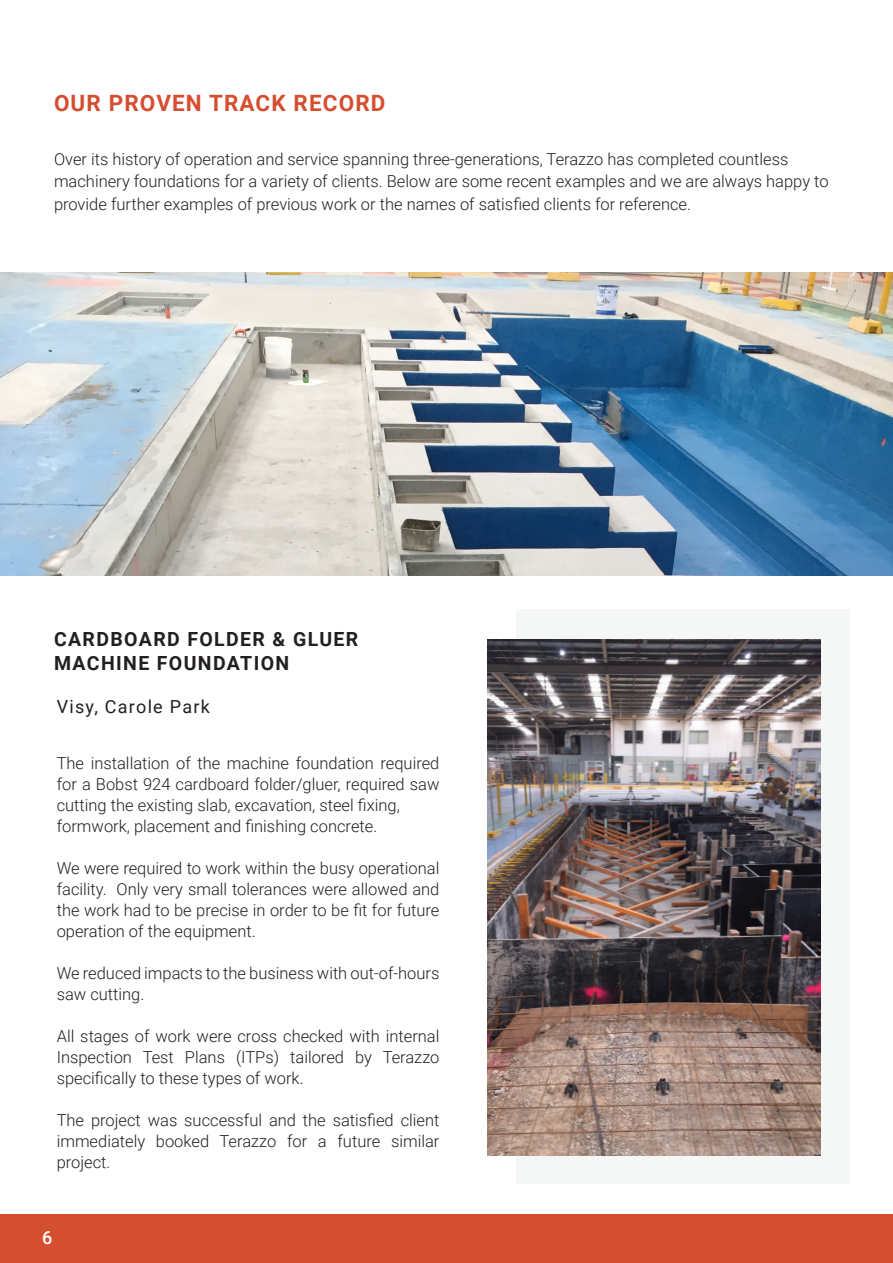
<style>
.page{position:relative;width:893px;height:1263px;background:#fff}
.page>*{position:absolute;margin:0;border:0;box-sizing:border-box;transform-origin:0 0}
.t1{font:700 22.5px "Roboto";letter-spacing:.05em;color:#d64e30}
.t2{font:700 19.5px "Roboto";letter-spacing:.07em;color:#231f20}
.t3{font:18px "Roboto";letter-spacing:.07em;color:#231f20}
.t4{font:500 18px "Roboto";color:#fff}
.t5{font:300 16.5px/21px "Roboto";color:#231f20;text-align:justify}
</style>
<div class="page">
<div style="left:0;top:1215px;width:893px;height:48px;background:#d64e30"></div>
<img style="left:0;top:273px;width:893px;height:302px">
<div style="left:516px;top:609px;width:333px;height:574px;background:#f5f7f7"></div>
<img style="left:488px;top:639px;width:333px;height:516px">
<p class="t1" style="left:54px;top:87px;width:333px">OUR PROVEN TRACK RECORD</p>
<p class="t5" style="left:54px;top:147px;width:776px;line-height:22.5px;text-align:left">Over its history of operation and service spanning three-generations, Terazzo has completed countless machinery foundations for a variety of clients. Below are some recent examples and we are always happy to provide further examples of previous work or the names of satisfied clients for reference.</p>
<p class="t2" style="left:54px;top:625px;width:306px">CARDBOARD FOLDER &amp; GLUER</p>
<p class="t2" style="left:54px;top:649px;width:237px">MACHINE FOUNDATION</p>
<p class="t3" style="left:57px;top:694px;width:155px">Visy, Carole Park</p>
<p class="t5" style="left:57px;top:752px;width:384px">The installation of the machine foundation required for a Bobst 924 cardboard folder/gluer, required saw cutting the existing slab, excavation, steel fixing,</p>
<p class="t5" style="left:57px;top:815px;width:322px">formwork, placement and finishing concrete.</p>
<p class="t5" style="left:57px;top:857px;width:384px">We were required to work within the busy operational facility. Only very small tolerances were allowed and the work had to be precise in order to be fit for future operation of the equipment.</p>
<p class="t5" style="left:57px;top:962px;width:384px">We reduced impacts to the business with out-of-hours saw cutting.</p>
<p class="t5" style="left:57px;top:1025px;width:384px">All stages of work were cross checked with internal Inspection Test Plans (ITPs) tailored by Terazzo specifically to these types of work.</p>
<p class="t5" style="left:57px;top:1109px;width:384px">The project was successful and the satisfied client immediately booked Terazzo for a future similar project.</p>
<p class="t4" style="left:42px;top:1224px;width:12px">6</p>
</div>
